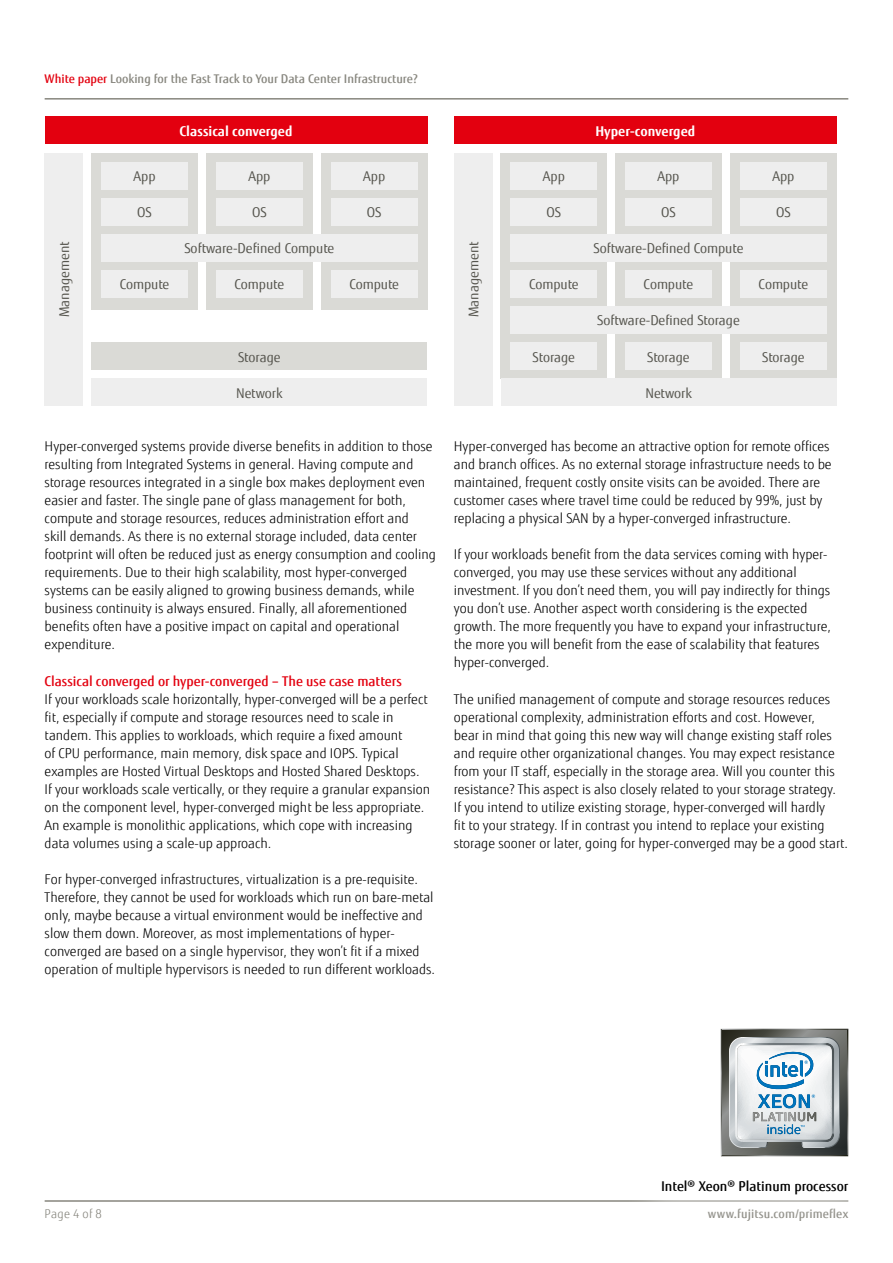
<style>
.page{position:relative;width:893px;height:1263px;background:#fff}
.page>*{position:absolute;margin:0;border:0;box-sizing:border-box;transform-origin:0 0}
.t1{font:300 13.5px/18px "Fujitsu Sans";color:#000}
.t2{font:13.5px "Fujitsu Sans";color:#56554e}
.t3{font:500 13.5px "Fujitsu Sans";color:#e3000f}
.t4{font:700 13.5px "Fujitsu Sans";color:#fff}
.t5{font:500 13.5px "Fujitsu Sans";color:#000}
.t6{font:500 12px "Fujitsu Sans";color:#87867e}
.t7{font:300 12px "Fujitsu Sans";letter-spacing:.02em;color:#87867e}
.s1{color:#e3000f}
</style>
<div class="page">
<hr style="left:45px;top:1200px;width:803px;height:2px;background:#87867e">
<hr style="left:45px;top:98px;width:803px;height:2px;background:#87867e">
<svg style="left:721px;top:1029px;width:127px;height:112px"></svg>
<div style="left:623px;top:1141px;width:264px;height:91px;background:#fff"></div>
<div style="left:91px;top:153px;width:107px;height:156px;background:#dadad6"></div>
<div style="left:206px;top:153px;width:107px;height:156px;background:#dadad6"></div>
<div style="left:321px;top:153px;width:106px;height:156px;background:#dadad6"></div>
<div style="left:45px;top:117px;width:382px;height:27px;background:#e3000f"></div>
<div style="left:45px;top:153px;width:38px;height:253px;background:#eee"></div>
<div style="left:101px;top:162px;width:87px;height:27px;background:#eee"></div>
<div style="left:101px;top:198px;width:87px;height:27px;background:#eee"></div>
<div style="left:101px;top:270px;width:87px;height:27px;background:#eee"></div>
<div style="left:216px;top:270px;width:87px;height:27px;background:#eee"></div>
<div style="left:331px;top:270px;width:86px;height:27px;background:#eee"></div>
<div style="left:216px;top:162px;width:87px;height:27px;background:#eee"></div>
<div style="left:216px;top:198px;width:87px;height:27px;background:#eee"></div>
<div style="left:101px;top:234px;width:316px;height:27px;background:#eee"></div>
<div style="left:91px;top:343px;width:336px;height:27px;background:#dadad6"></div>
<div style="left:91px;top:379px;width:336px;height:27px;background:#eee"></div>
<div style="left:331px;top:162px;width:86px;height:27px;background:#eee"></div>
<div style="left:331px;top:198px;width:86px;height:27px;background:#eee"></div>
<div style="left:501px;top:153px;width:106px;height:226px;background:#dadad6"></div>
<div style="left:615px;top:153px;width:107px;height:226px;background:#dadad6"></div>
<div style="left:730px;top:153px;width:107px;height:226px;background:#dadad6"></div>
<div style="left:454px;top:153px;width:38px;height:253px;background:#eee"></div>
<div style="left:511px;top:162px;width:86px;height:27px;background:#eee"></div>
<div style="left:511px;top:198px;width:86px;height:27px;background:#eee"></div>
<div style="left:511px;top:270px;width:86px;height:27px;background:#eee"></div>
<div style="left:625px;top:270px;width:87px;height:27px;background:#eee"></div>
<div style="left:740px;top:270px;width:87px;height:27px;background:#eee"></div>
<div style="left:625px;top:162px;width:87px;height:27px;background:#eee"></div>
<div style="left:625px;top:198px;width:87px;height:27px;background:#eee"></div>
<div style="left:510px;top:234px;width:316px;height:27px;background:#eee"></div>
<div style="left:510px;top:306px;width:316px;height:28px;background:#eee"></div>
<div style="left:501px;top:379px;width:336px;height:27px;background:#eee"></div>
<div style="left:740px;top:162px;width:87px;height:27px;background:#eee"></div>
<div style="left:740px;top:198px;width:87px;height:27px;background:#eee"></div>
<div style="left:454px;top:117px;width:383px;height:27px;background:#e3000f"></div>
<div style="left:511px;top:343px;width:86px;height:27px;background:#eee"></div>
<div style="left:625px;top:343px;width:87px;height:27px;background:#eee"></div>
<div style="left:740px;top:343px;width:87px;height:27px;background:#eee"></div>
<p class="t6" style="left:45px;top:71px;width:375px"><span class="s1">White paper</span> Looking for the Fast Track to Your Data Center Infrastructure?</p>
<p class="t2" style="left:56px;top:317px;width:77px;rotate:-90deg">Management</p>
<p class="t2" style="left:134px;top:168px;width:23px">App</p>
<p class="t2" style="left:137px;top:204px;width:16px">OS</p>
<p class="t4" style="left:179px;top:122px;width:114px">Classical converged</p>
<p class="t2" style="left:248px;top:168px;width:23px">App</p>
<p class="t2" style="left:252px;top:204px;width:16px">OS</p>
<p class="t2" style="left:184px;top:240px;width:151px">Software-Defined Compute</p>
<p class="t2" style="left:363px;top:168px;width:23px">App</p>
<p class="t2" style="left:367px;top:204px;width:16px">OS</p>
<p class="t2" style="left:120px;top:276px;width:51px">Compute</p>
<p class="t2" style="left:235px;top:276px;width:51px">Compute</p>
<p class="t2" style="left:349px;top:276px;width:51px">Compute</p>
<p class="t2" style="left:238px;top:348px;width:44px">Storage</p>
<p class="t2" style="left:236px;top:384px;width:48px">Network</p>
<p class="t1" style="left:45px;top:437px;width:393px">Hyper-converged systems provide diverse benefits in addition to those resulting from Integrated Systems in general. Having compute and storage resources integrated in a single box makes deployment even easier and faster. The single pane of glass management for both, compute and storage resources, reduces administration effort and<br>skill demands. As there is no external storage included, data center footprint will often be reduced just as energy consumption and cooling requirements. Due to their high scalability, most hyper-converged systems can be easily aligned to growing business demands, while business continuity is always ensured. Finally, all aforementioned benefits often have a positive impact on capital and operational expenditure.</p>
<p class="t3" style="left:45px;top:672px;width:359px">Classical converged or hyper-converged – The use case matters</p>
<p class="t1" style="left:45px;top:690px;width:387px">If your workloads scale horizontally, hyper-converged will be a perfect fit, especially if compute and storage resources need to scale in tandem. This applies to workloads, which require a fixed amount<br>of CPU performance, main memory, disk space and IOPS. Typical examples are Hosted Virtual Desktops and Hosted Shared Desktops.<br>If your workloads scale vertically, or they require a granular expansion on the component level, hyper-converged might be less appropriate.<br>An example is monolithic applications, which cope with increasing data volumes using a scale-up approach.</p>
<p class="t1" style="left:45px;top:870px;width:392px">For hyper-converged infrastructures, virtualization is a pre-requisite.<br>Therefore, they cannot be used for workloads which run on bare-metal only, maybe because a virtual environment would be ineffective and slow them down. Moreover, as most implementations of hyper&shy;converged are based on a single hypervisor, they won’t fit if a mixed operation of multiple hypervisors is needed to run different workloads.</p>
<p class="t2" style="left:465px;top:317px;width:77px;rotate:-90deg">Management</p>
<p class="t2" style="left:543px;top:168px;width:23px">App</p>
<p class="t2" style="left:547px;top:204px;width:16px">OS</p>
<p class="t4" style="left:595px;top:122px;width:101px">Hyper-converged</p>
<p class="t2" style="left:657px;top:168px;width:23px">App</p>
<p class="t2" style="left:661px;top:204px;width:16px">OS</p>
<p class="t2" style="left:593px;top:240px;width:151px">Software-Defined Compute</p>
<p class="t2" style="left:772px;top:168px;width:23px">App</p>
<p class="t2" style="left:776px;top:204px;width:16px">OS</p>
<p class="t2" style="left:529px;top:276px;width:51px">Compute</p>
<p class="t2" style="left:644px;top:276px;width:51px">Compute</p>
<p class="t2" style="left:759px;top:276px;width:51px">Compute</p>
<p class="t2" style="left:597px;top:312px;width:144px">Software-Defined Storage</p>
<p class="t2" style="left:533px;top:348px;width:44px">Storage</p>
<p class="t2" style="left:647px;top:348px;width:44px">Storage</p>
<p class="t2" style="left:762px;top:348px;width:44px">Storage</p>
<p class="t2" style="left:645px;top:384px;width:48px">Network</p>
<p class="t1" style="left:454px;top:437px;width:379px">Hyper-converged has become an attractive option for remote offices and branch offices. As no external storage infrastructure needs to be maintained, frequent costly onsite visits can be avoided. There are customer cases where travel time could be reduced by 99%, just by replacing a physical SAN by a hyper-converged infrastructure.</p>
<p class="t1" style="left:454px;top:545px;width:379px">If your workloads benefit from the data services coming with hyper&shy;converged, you may use these services without any additional investment. If you don’t need them, you will pay indirectly for things you don’t use. Another aspect worth considering is the expected growth. The more frequently you have to expand your infrastructure, the more you will benefit from the ease of scalability that features hyper-converged.</p>
<p class="t1" style="left:454px;top:690px;width:396px">The unified management of compute and storage resources reduces operational complexity, administration efforts and cost. However,<br>bear in mind that going this new way will change existing staff roles and require other organizational changes. You may expect resistance from your IT staff, especially in the storage area. Will you counter this resistance? This aspect is also closely related to your storage strategy.<br>If you intend to utilize existing storage, hyper-converged will hardly<br>fit to your strategy. If in contrast you intend to replace your existing storage sooner or later, going for hyper-converged may be a good start.</p>
<p class="t7" style="left:45px;top:1207px;width:59px">Page 4 of 8</p>
<p class="t5" style="left:661px;top:1178px;width:189px">Intel® Xeon® Platinum processor</p>
<p class="t6" style="left:708px;top:1206px;width:142px">www.fujitsu.com/primeflex</p>
</div>
